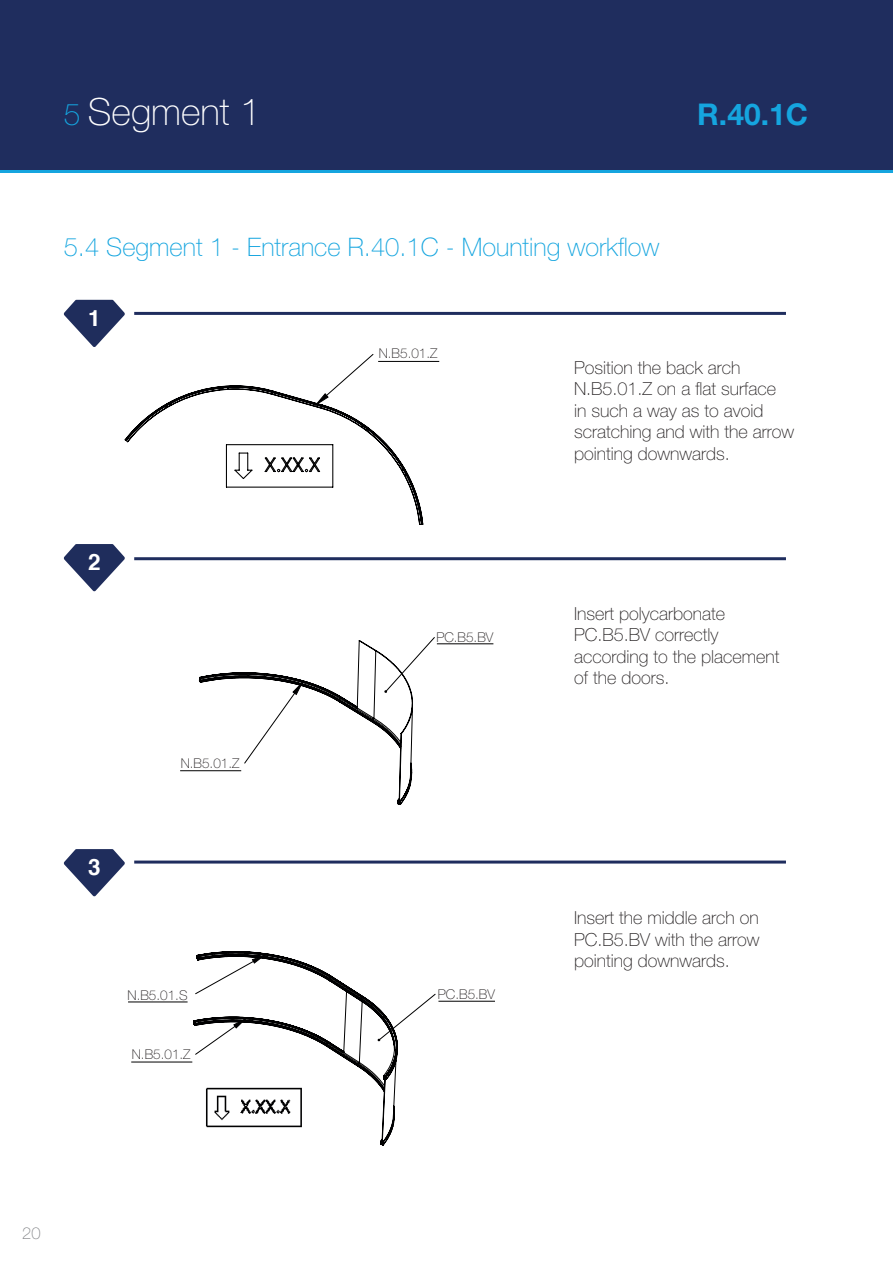
<style>
.page{position:relative;width:893px;height:1263px;background:#fff}
.page>*{position:absolute;margin:0;border:0;box-sizing:border-box;transform-origin:0 0}
.t1{font:100 37.5px "Helvetica Neue LT Pro";color:#fff}
.t2{font:700 30px "Helvetica Neue LT Pro";color:#15a5df}
.t3{font:100 25.5px "Helvetica Neue LT Pro";color:#15a5df}
.t4{font:700 22.5px "Helvetica";color:#fff}
.t5{font:100 18px/21.6px "Helvetica Neue LT Pro";color:#231f20}
.t6{font:100 16.5px "Helvetica Neue LT Pro";color:#808285}
.t7{font:100 13.5px "Helvetica Neue LT Pro";color:#231f20}
.s1{font-size:30px;color:#15a5df}
</style>
<div class="page">
<div style="left:0;top:0;width:893px;height:172px;background:#1f2d5e"></div>
<hr style="left:0;top:170px;width:893px;height:2px;background:#15a5df">
<svg style="left:193px;top:951px;width:243px;height:195px"></svg>
<svg style="left:64px;top:300px;width:61px;height:47px"></svg>
<svg style="left:64px;top:544px;width:61px;height:47px"></svg>
<svg style="left:64px;top:849px;width:61px;height:47px"></svg>
<hr style="left:134px;top:312px;width:652px;height:3px;background:#1f2d5e">
<hr style="left:134px;top:557px;width:652px;height:3px;background:#1f2d5e">
<hr style="left:134px;top:860px;width:652px;height:3px;background:#1f2d5e">
<svg style="left:124px;top:354px;width:300px;height:171px"></svg>
<svg style="left:198px;top:637px;width:237px;height:168px"></svg>
<hr style="left:128px;top:1001px;width:60px;height:1px;background:#000001">
<hr style="left:438px;top:1001px;width:57px;height:1px;background:#000001">
<hr style="left:437px;top:643px;width:56px;height:1px;background:#000001">
<hr style="left:378px;top:361px;width:61px;height:1px;background:#000001">
<hr style="left:180px;top:770px;width:61px;height:1px;background:#000001">
<hr style="left:131px;top:1061px;width:61px;height:1px;background:#000001">
<h1 class="t1" style="left:64px;top:90px;width:199px"><span class="s1">5</span> Segment 1</h1>
<h2 class="t2" style="left:697px;top:96px;width:112px">R.40.1C</h2>
<h3 class="t3" style="left:64px;top:232px;width:597px">5.4 Segment 1 - Entrance R.40.1C - Mounting workflow</h3>
<p class="t4" style="left:88px;top:300px;width:14px">1</p>
<p class="t7" style="left:379px;top:346px;width:60px">N.B5.01.Z</p>
<p class="t4" style="left:88px;top:544px;width:14px">2</p>
<p class="t7" style="left:436px;top:629px;width:59px">PC.B5.BV</p>
<p class="t4" style="left:88px;top:849px;width:14px">3</p>
<p class="t7" style="left:181px;top:755px;width:60px">N.B5.01.Z</p>
<p class="t7" style="left:128px;top:987px;width:61px">N.B5.01.S</p>
<p class="t7" style="left:438px;top:987px;width:59px">PC.B5.BV</p>
<p class="t7" style="left:132px;top:1046px;width:60px">N.B5.01.Z</p>
<p class="t5" style="left:574px;top:356px;width:222px">Position the back arch<br>N.B5.01.Z on a flat surface<br>in such a way as to avoid scratching and with the arrow pointing downwards.</p>
<p class="t5" style="left:574px;top:602px;width:207px">Insert polycarbonate<br>PC.B5.BV correctly according to the placement of the doors.</p>
<p class="t5" style="left:574px;top:907px;width:187px;text-align:justify">Insert the middle arch on PC.B5.BV with the arrow pointing downwards.</p>
<p class="t6" style="left:22px;top:1223px;width:20px">20</p>
</div>
